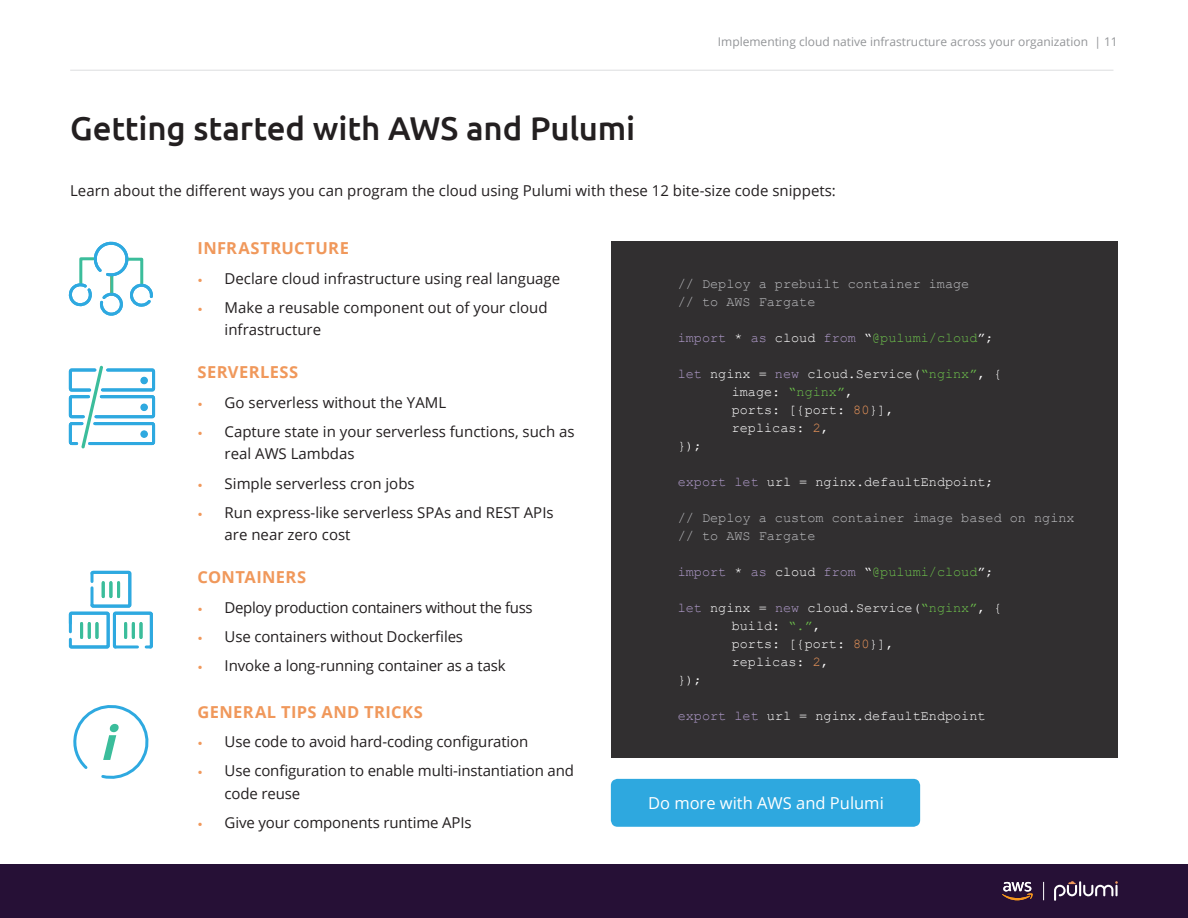
<style>
.page{position:relative;width:1188px;height:918px;background:#fff}
.page>*{position:absolute;margin:0;border:0;box-sizing:border-box;transform-origin:0 0}
.t1{font:500 33px "Ubuntu";letter-spacing:-.005em;color:#231f20}
.t2{font:700 16.5px "Open Sans";letter-spacing:.025em;color:#f0985b}
.t3{font:16.5px "Open Sans";color:#fff}
.t4{font:15px/22.5px "Open Sans";color:#231f20}
.t5{font:15px "Open Sans";letter-spacing:-.025em;color:#231f20}
.t6{font:13.5px "Courier New";color:#fff}
.t7{font:13.5px/18px "Courier New";color:#bcbdc0}
.t8{font:13.5px "Courier New";color:#6cbe4b}
.t9{font:12px "Open Sans";color:#939598}
.s1{font-family:"Proxima Nova";font-weight:500;color:#f0985b}
.s2{color:#af9ac9}
.s3{color:#fff}
.s4{color:#6cbe4b}
.s5{color:#f0985b}
</style>
<div class="page">
<div style="left:0;top:864px;width:1188px;height:54px;background:#261036"></div>
<hr style="left:70px;top:70px;width:1043px;height:1px;background:#dcdddf">
<svg style="left:1043px;top:882px;width:1px;height:18px"></svg>
<svg style="left:1002px;top:882px;width:31px;height:18px"></svg>
<svg style="left:1054px;top:881px;width:64px;height:20px"></svg>
<div style="left:611px;top:779px;width:309px;height:48px;background:#2ea8df;border-radius:7px"></div>
<svg style="left:83px;top:624px;width:5px;height:13px"></svg>
<div style="left:69px;top:612px;width:41px;height:36px;border:3px solid #2ea9e0"></div>
<hr style="left:80px;top:624px;width:3px;height:14px;background:#3bbd9b">
<hr style="left:88px;top:624px;width:3px;height:14px;background:#3bbd9b">
<hr style="left:95px;top:624px;width:3px;height:14px;background:#3bbd9b">
<svg style="left:112px;top:611px;width:41px;height:38px"></svg>
<hr style="left:124px;top:624px;width:3px;height:14px;background:#3bbd9b">
<hr style="left:132px;top:624px;width:3px;height:14px;background:#3bbd9b">
<hr style="left:140px;top:624px;width:3px;height:14px;background:#3bbd9b">
<div style="left:91px;top:571px;width:40px;height:37px;border:3px solid #2ea9e0"></div>
<hr style="left:102px;top:583px;width:3px;height:14px;background:#3bbd9b">
<hr style="left:109px;top:583px;width:3px;height:14px;background:#3bbd9b">
<hr style="left:117px;top:583px;width:3px;height:14px;background:#3bbd9b">
<svg style="left:68px;top:241px;width:85px;height:75px"></svg>
<svg style="left:73px;top:705px;width:76px;height:74px"></svg>
<svg style="left:68px;top:366px;width:88px;height:83px"></svg>
<div style="left:611px;top:242px;width:507px;height:516px;background:#312f30"></div>
<p class="t9" style="left:718px;top:33px;width:402px">Implementing cloud native infrastructure across your organization | 11</p>
<h1 class="t1" style="left:70px;top:108px;width:567px">Getting started with AWS and Pulumi</h1>
<p class="t4" style="left:70px;top:179px;width:767px">Learn about the different ways you can program the cloud using Pulumi with these 12 bite-size code snippets:</p>
<p class="t2" style="left:198px;top:237px;width:153px">INFRASTRUCTURE</p>
<p class="t4" style="left:198px;top:267px;width:364px"><span class="s1">•</span> Declare cloud infrastructure using real language</p>
<p class="t4" style="left:225px;top:296px;width:325px;text-indent:-27px"><span class="s1">•</span> Make a reusable component out of your cloud infrastructure</p>
<p class="t2" style="left:198px;top:361px;width:102px">SERVERLESS</p>
<p class="t4" style="left:198px;top:391px;width:250px"><span class="s1">•</span> Go serverless without the YAML</p>
<p class="t4" style="left:225px;top:420px;width:352px;text-indent:-27px"><span class="s1">•</span> Capture state in your serverless functions, such as real AWS Lambdas</p>
<p class="t4" style="left:198px;top:472px;width:219px"><span class="s1">•</span> Simple serverless cron jobs</p>
<p class="t4" style="left:225px;top:501px;width:331px;text-indent:-27px"><span class="s1">•</span> Run express-like serverless SPAs and REST APIs are near zero cost</p>
<p class="t2" style="left:198px;top:566px;width:110px">CONTAINERS</p>
<p class="t5" style="left:198px;top:597px;width:337px"><span class="s1">•</span> Deploy production containers without the fuss</p>
<p class="t4" style="left:198px;top:625px;width:267px"><span class="s1">•</span> Use containers without Dockerfiles</p>
<p class="t4" style="left:198px;top:654px;width:310px"><span class="s1">•</span> Invoke a long-running container as a task</p>
<p class="t2" style="left:198px;top:700px;width:227px">GENERAL TIPS AND TRICKS</p>
<p class="t4" style="left:198px;top:730px;width:332px"><span class="s1">•</span> Use code to avoid hard-coding configuration</p>
<p class="t4" style="left:225px;top:759px;width:351px;text-indent:-27px"><span class="s1">•</span> Use configuration to enable multi-instantiation and code reuse</p>
<p class="t4" style="left:198px;top:811px;width:275px"><span class="s1">•</span> Give your components runtime APIs</p>
<p class="t7" style="left:678px;top:274px;width:293px">// Deploy a prebuilt container image // to AWS Fargate</p>
<p class="t8" style="left:678px;top:330px;width:317px"><span class="s2">import</span> <span class="s3">*</span> <span class="s2">as</span> <span class="s3">cloud</span> <span class="s2">from</span> <span class="s3">“</span>@pulumi/cloud<span class="s3">”;</span></p>
<p class="t6" style="left:678px;top:366px;width:326px"><span class="s2">let</span> nginx = <span class="s2">new</span> cloud.Service(<span class="s4">“nginx”</span>, {</p>
<p class="t6" style="left:732px;top:384px;width:123px">image: <span class="s4">“nginx”</span>,</p>
<p class="t6" style="left:732px;top:402px;width:164px">ports: [{port: <span class="s5">80</span>}],</p>
<p class="t6" style="left:732px;top:420px;width:99px">replicas: <span class="s5">2</span>,</p>
<p class="t6" style="left:678px;top:438px;width:26px">});</p>
<p class="t6" style="left:678px;top:474px;width:317px"><span class="s2">export let</span> url = nginx.defaultEndpoint;</p>
<p class="t7" style="left:678px;top:508px;width:398px">// Deploy a custom container image based on nginx // to AWS Fargate</p>
<p class="t8" style="left:678px;top:564px;width:317px"><span class="s2">import</span> <span class="s3">*</span> <span class="s2">as</span> <span class="s3">cloud</span> <span class="s2">from</span> <span class="s3">“</span>@pulumi/cloud<span class="s3">”;</span></p>
<p class="t6" style="left:678px;top:600px;width:326px"><span class="s2">let</span> nginx = <span class="s2">new</span> cloud.Service(<span class="s4">“nginx”</span>, {</p>
<p class="t6" style="left:732px;top:618px;width:91px">build: <span class="s4">“.”</span>,</p>
<p class="t6" style="left:732px;top:636px;width:164px">ports: [{port: <span class="s5">80</span>}],</p>
<p class="t6" style="left:732px;top:654px;width:99px">replicas: <span class="s5">2</span>,</p>
<p class="t6" style="left:678px;top:672px;width:26px">});</p>
<p class="t6" style="left:678px;top:708px;width:309px"><span class="s2">export let</span> url = nginx.defaultEndpoint</p>
<p class="t3" style="left:648px;top:792px;width:237px">Do more with AWS and Pulumi</p>
</div>
